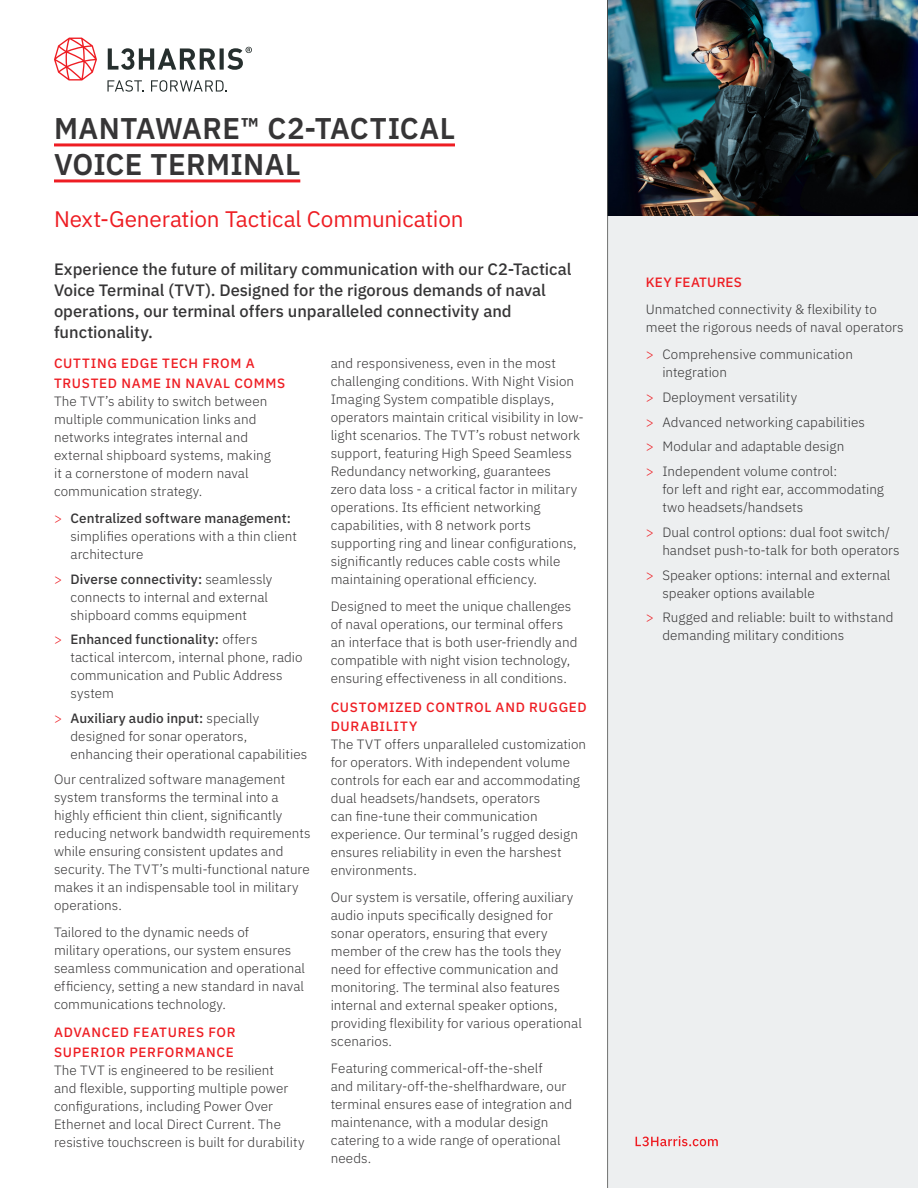
<style>
.page{position:relative;width:918px;height:1188px;background:#fff}
.page>*{position:absolute;margin:0;border:0;box-sizing:border-box;transform-origin:0 0}
.H1___Plex_Sans_20pt__Auto_lead__Titanium{font:600 30px/36px "IBM Plex Sans";letter-spacing:.01em;color:#363536}
.H2__RED____Plex_Sans_Regular_15pt__17_le{font:22.5px "IBM Plex Sans";letter-spacing:-.01em;color:#ee1d23}
.INTRO___Plex_Sans_Medium_11pt__14_lead__{font:500 16.5px/21px "IBM Plex Sans";color:#363536}
.H3__RED____Plex_Sans_Medium_9pt__12_lead{font:300 13.5px/18px "IBM Plex Sans";letter-spacing:.005em;color:#363536}
.BODY___Plex_Sans_Light_9pt__12_lead__0_0{font:300 13.5px/18px "IBM Plex Sans";letter-spacing:.005em;color:#363536}
.BODY___Plex_Sans_Light_9pt__12_lead__0_0-2{font:500 13.5px/19.5px "IBM Plex Sans";letter-spacing:.05em;color:#ee1d23}
.LIST_HEADING___Plex_Sans_Medium_9pt__12_{font:300 13.5px/18px "IBM Plex Sans";letter-spacing:.005em;color:#363536}
.H3__RED____Plex_Sans_Medium_9pt__12_lead-2{font:500 13.5px/19.5px "IBM Plex Sans";letter-spacing:.05em;color:#ee1d23}
.LIST_HEADING___Plex_Sans_Medium_9pt__12_-2{font:500 13.5px "IBM Plex Sans";letter-spacing:.015em;color:#ee1d23}
.s1{color:#ee1d23}
.s2{font-weight:500}
</style>
<div class="page">
<hr style="left:54px;top:143px;width:401px;height:3px;background:#ee1d23">
<hr style="left:54px;top:179px;width:246px;height:3px;background:#ee1d23">
<div style="left:608px;top:0;width:310px;height:1188px;background:#edeff0"></div>
<hr style="left:607px;top:0;width:1px;height:1188px;background:#737473">
<svg style="left:636px;top:1136px;width:82px;height:10px"></svg>
<img style="left:608px;top:0;width:310px;height:216px">
<svg style="left:107px;top:80px;width:37px;height:12px"></svg>
<svg style="left:151px;top:80px;width:76px;height:12px"></svg>
<svg style="left:54px;top:38px;width:43px;height:43px"></svg>
<svg style="left:108px;top:47px;width:144px;height:23px"></svg>
<p class="H1___Plex_Sans_20pt__Auto_lead__Titanium" style="left:54px;top:108px;width:402px">MANTAWARE™ C2-TACTICAL<br>VOICE TERMINAL</p>
<p class="H2__RED____Plex_Sans_Regular_15pt__17_le" style="left:54px;top:202px;width:411px">Next-Generation Tactical Communication</p>
<p class="INTRO___Plex_Sans_Medium_11pt__14_lead__" style="left:54px;top:258px;width:519px">Experience the future of military communication with our C2-Tactical Voice Terminal (TVT). Designed for the rigorous demands of naval operations, our terminal offers unparalleled connectivity and functionality.</p>
<p class="BODY___Plex_Sans_Light_9pt__12_lead__0_0-2" style="left:54px;top:353px;width:233px">CUTTING EDGE TECH FROM A<br>TRUSTED NAME IN NAVAL COMMS</p>
<p class="BODY___Plex_Sans_Light_9pt__12_lead__0_0" style="left:54px;top:391px;width:218px">The TVT’s ability to switch between multiple communication links and networks integrates internal and external shipboard systems, making it a cornerstone of modern naval communication strategy.</p>
<p class="H3__RED____Plex_Sans_Medium_9pt__12_lead" style="left:70px;top:508px;width:228px;text-indent:-16px"><span class="s1">&gt;</span> <span class="s2">Centralized software management: </span>simplifies operations with a thin client architecture</p>
<p class="H3__RED____Plex_Sans_Medium_9pt__12_lead" style="left:70px;top:569px;width:203px;text-indent:-16px"><span class="s1">&gt;</span> <span class="s2">Diverse connectivity:</span> seamlessly connects to internal and external shipboard comms equipment</p>
<p class="H3__RED____Plex_Sans_Medium_9pt__12_lead" style="left:70px;top:629px;width:234px;text-indent:-16px"><span class="s1">&gt;</span> <span class="s2">Enhanced functionality:</span> offers tactical intercom, internal phone, radio communication and Public Address system</p>
<p class="H3__RED____Plex_Sans_Medium_9pt__12_lead" style="left:70px;top:708px;width:238px;text-indent:-16px"><span class="s1">&gt;</span> <span class="s2">Auxiliary audio input:</span> specially designed for sonar operators, enhancing their operational capabilities</p>
<p class="H3__RED____Plex_Sans_Medium_9pt__12_lead" style="left:54px;top:769px;width:258px">Our centralized software management system transforms the terminal into a highly efficient thin client, significantly reducing network bandwidth requirements while ensuring consistent updates and security. The TVT’s multi-functional nature makes it an indispensable tool in military operations.</p>
<p class="H3__RED____Plex_Sans_Medium_9pt__12_lead" style="left:54px;top:922px;width:253px">Tailored to the dynamic needs of<br>military operations, our system ensures seamless communication and operational efficiency, setting a new standard in naval communications technology.</p>
<p class="H3__RED____Plex_Sans_Medium_9pt__12_lead-2" style="left:54px;top:1022px;width:183px">ADVANCED FEATURES FOR<br>SUPERIOR PERFORMANCE</p>
<p class="H3__RED____Plex_Sans_Medium_9pt__12_lead" style="left:54px;top:1060px;width:252px">The TVT is engineered to be resilient<br>and flexible, supporting multiple power configurations, including Power Over Ethernet and local Direct Current. The resistive touchscreen is built for durability</p>
<p class="H3__RED____Plex_Sans_Medium_9pt__12_lead" style="left:331px;top:353px;width:255px">and responsiveness, even in the most challenging conditions. With Night Vision Imaging System compatible displays, operators maintain critical visibility in low&shy;light scenarios. The TVT’s robust network support, featuring High Speed Seamless Redundancy networking, guarantees<br>zero data loss - a critical factor in military operations. Its efficient networking capabilities, with 8 network ports supporting ring and linear configurations, significantly reduces cable costs while maintaining operational efficiency.</p>
<p class="BODY___Plex_Sans_Light_9pt__12_lead__0_0" style="left:331px;top:596px;width:248px">Designed to meet the unique challenges of naval operations, our terminal offers an interface that is both user-friendly and compatible with night vision technology, ensuring effectiveness in all conditions.</p>
<p class="BODY___Plex_Sans_Light_9pt__12_lead__0_0-2" style="left:331px;top:696px;width:258px">CUSTOMIZED CONTROL AND RUGGED<br>DURABILITY</p>
<p class="BODY___Plex_Sans_Light_9pt__12_lead__0_0" style="left:331px;top:734px;width:257px">The TVT offers unparalleled customization for operators. With independent volume controls for each ear and accommodating dual headsets/handsets, operators<br>can fine-tune their communication experience. Our terminal’s rugged design ensures reliability in even the harshest environments.</p>
<p class="BODY___Plex_Sans_Light_9pt__12_lead__0_0" style="left:331px;top:887px;width:253px">Our system is versatile, offering auxiliary audio inputs specifically designed for sonar operators, ensuring that every member of the crew has the tools they need for effective communication and monitoring. The terminal also features internal and external speaker options, providing flexibility for various operational scenarios.</p>
<p class="BODY___Plex_Sans_Light_9pt__12_lead__0_0" style="left:331px;top:1058px;width:243px">Featuring commerical-off-the-shelf<br>and military-off-the-shelfhardware, our terminal ensures ease of integration and maintenance, with a modular design catering to a wide range of operational needs.</p>
<p class="LIST_HEADING___Plex_Sans_Medium_9pt__12_-2" style="left:646px;top:272px;width:98px">KEY FEATURES</p>
<p class="LIST_HEADING___Plex_Sans_Medium_9pt__12_" style="left:646px;top:299px;width:259px">Unmatched connectivity &amp; flexibility to meet the rigorous needs of naval operators</p>
<p class="H3__RED____Plex_Sans_Medium_9pt__12_lead" style="left:662px;top:344px;width:192px;text-indent:-16px"><span class="s1">&gt;</span> Comprehensive communication integration</p>
<p class="H3__RED____Plex_Sans_Medium_9pt__12_lead" style="left:646px;top:387px;width:153px"><span class="s1">&gt;</span> Deployment versatility</p>
<p class="H3__RED____Plex_Sans_Medium_9pt__12_lead" style="left:646px;top:412px;width:221px"><span class="s1">&gt;</span> Advanced networking capabilities</p>
<p class="H3__RED____Plex_Sans_Medium_9pt__12_lead" style="left:646px;top:436px;width:200px"><span class="s1">&gt;</span> Modular and adaptable design</p>
<p class="H3__RED____Plex_Sans_Medium_9pt__12_lead" style="left:662px;top:461px;width:223px;text-indent:-16px"><span class="s1">&gt;</span> Independent volume control:<br>for left and right ear, accommodating two headsets/handsets</p>
<p class="H3__RED____Plex_Sans_Medium_9pt__12_lead" style="left:662px;top:522px;width:239px;text-indent:-16px"><span class="s1">&gt;</span> Dual control options: dual foot switch/ handset push-to-talk for both operators</p>
<p class="H3__RED____Plex_Sans_Medium_9pt__12_lead" style="left:662px;top:565px;width:230px;text-indent:-16px"><span class="s1">&gt;</span> Speaker options: internal and external speaker options available</p>
<p class="H3__RED____Plex_Sans_Medium_9pt__12_lead" style="left:662px;top:607px;width:233px;text-indent:-16px"><span class="s1">&gt;</span> Rugged and reliable: built to withstand demanding military conditions</p>
</div>
